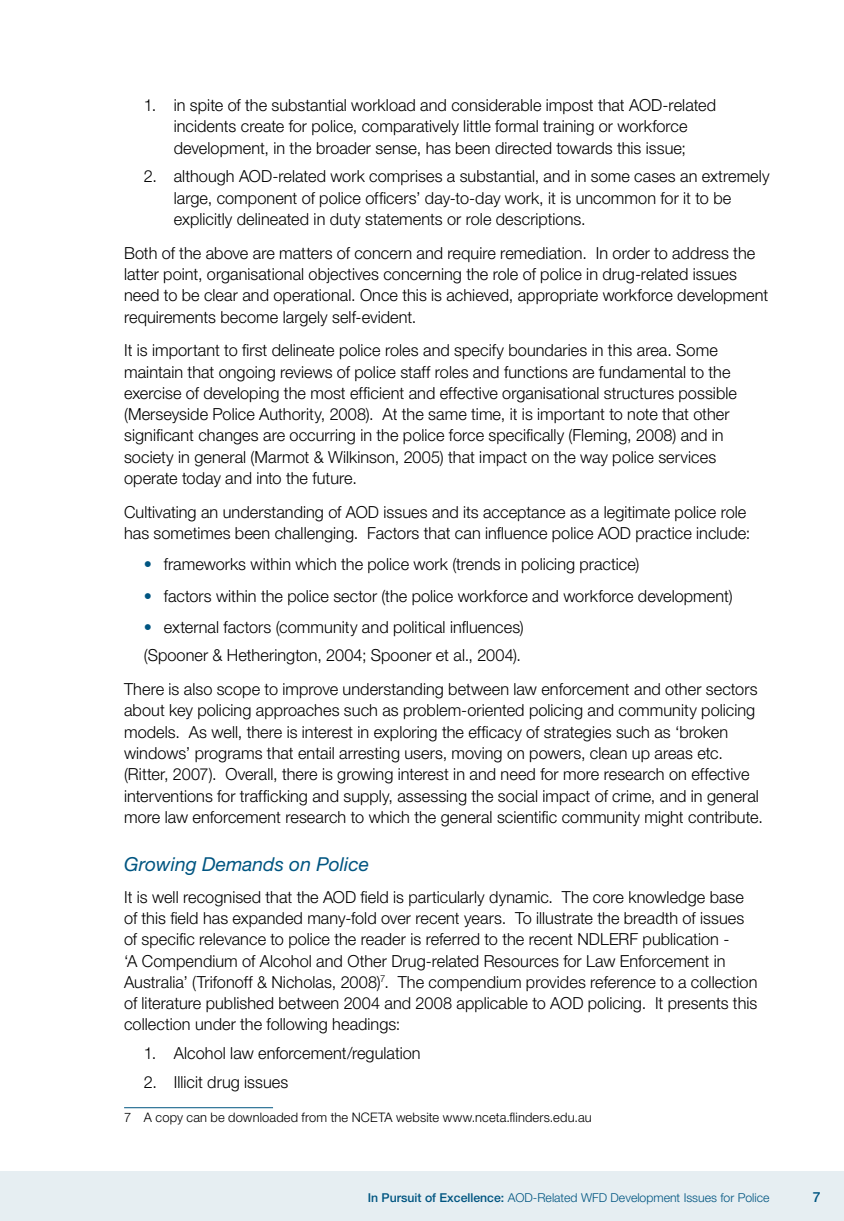
<style>
.page{position:relative;width:844px;height:1221px;background:#fff}
.page>*{position:absolute;margin:0;border:0;box-sizing:border-box;transform-origin:0 0}
.t1{font:italic 19.25px "Helvetica Neue LT Std";color:#005581}
.t2{font:300 16.62px/21.3px "Helvetica Neue LT Std";letter-spacing:.005em;color:#000}
.t3{font:500 14px "Helvetica Neue LT Std";color:#005581}
.t4{font:300 13.12px "Helvetica Neue LT Std";letter-spacing:.01em;color:#000}
.t5{font:300 12.25px "Helvetica Neue LT Std";color:#005581}
.s1{color:#005581}
.s2{font-weight:500}
</style>
<div class="page">
<div style="left:0;top:1171px;width:843px;height:49px;background:#e6eef2"></div>
<hr style="left:124px;top:1107px;width:149px;height:1px;background:#005581">
<p class="t2" style="left:144px;top:94px;width:573px;text-align:center">1. in spite of the substantial workload and considerable impost that AOD-related incidents create for police, comparatively little formal training or workforce development, in the broader sense, has been directed towards this issue;</p>
<p class="t2" style="left:174px;top:165px;width:597px;text-indent:-30px">2. although AOD-related work comprises a substantial, and in some cases an extremely large, component of police officers’ day-to-day work, it is uncommon for it to be explicitly delineated in duty statements or role descriptions.</p>
<p class="t2" style="left:124px;top:242px;width:645px">Both of the above are matters of concern and require remediation. In order to address the latter point, organisational objectives concerning the role of police in drug-related issues need to be clear and operational. Once this is achieved, appropriate workforce development requirements become largely self-evident.</p>
<p class="t2" style="left:124px;top:339px;width:614px">It is important to first delineate police roles and specify boundaries in this area. Some maintain that ongoing reviews of police staff roles and functions are fundamental to the exercise of developing the most efficient and effective organisational structures possible (Merseyside Police Authority, 2008). At the same time, it is important to note that other significant changes are occurring in the police force specifically (Fleming, 2008) and in society in general (Marmot &amp; Wilkinson, 2005) that impact on the way police services operate today and into the future.</p>
<p class="t2" style="left:124px;top:501px;width:627px">Cultivating an understanding of AOD issues and its acceptance as a legitimate police role has sometimes been challenging. Factors that can influence police AOD practice include:</p>
<p class="t2" style="left:144px;top:553px;width:497px"><span class="s1">•</span> frameworks within which the police work (trends in policing practice)</p>
<p class="t2" style="left:144px;top:584px;width:590px"><span class="s1">•</span> factors within the police sector (the police workforce and workforce development)</p>
<p class="t2" style="left:144px;top:612px;width:381px;line-height:28.7px"><span class="s1">•</span> external factors (community and political influences) (Spooner &amp; Hetherington, 2004; Spooner et al., 2004).</p>
<p class="t2" style="left:124px;top:678px;width:640px">There is also scope to improve understanding between law enforcement and other sectors about key policing approaches such as problem-oriented policing and community policing models. As well, there is interest in exploring the efficacy of strategies such as ‘broken windows’ programs that entail arresting users, moving on powers, clean up areas etc. (Ritter, 2007). Overall, there is growing interest in and need for more research on effective interventions for trafficking and supply, assessing the social impact of crime, and in general more law enforcement research to which the general scientific community might contribute.</p>
<p class="t1" style="left:124px;top:853px;width:246px">Growing Demands on Police</p>
<p class="t2" style="left:124px;top:885px;width:634px">It is well recognised that the AOD field is particularly dynamic. The core knowledge base of this field has expanded many-fold over recent years. To illustrate the breadth of issues of specific relevance to police the reader is referred to the recent NDLERF publication -<br>‘A Compendium of Alcohol and Other Drug-related Resources for Law Enforcement in Australia’ (Trifonoff &amp; Nicholas, 2008)<sup>7</sup>. The compendium provides reference to a collection of literature published between 2004 and 2008 applicable to AOD policing. It presents this collection under the following headings:</p>
<p class="t2" style="left:144px;top:1042px;width:278px">1. Alcohol law enforcement/regulation</p>
<p class="t2" style="left:144px;top:1070px;width:146px">2. Illicit drug issues</p>
<p class="t4" style="left:124px;top:1108px;width:469px">7 A copy can be downloaded from the NCETA website www.nceta.flinders.edu.au</p>
<p class="t5" style="left:367px;top:1190px;width:403px"><span class="s2">In Pursuit of Excellence:</span> AOD-Related WFD Development Issues for Police</p>
<p class="t3" style="left:812px;top:1188px;width:9px">7</p>
</div>
